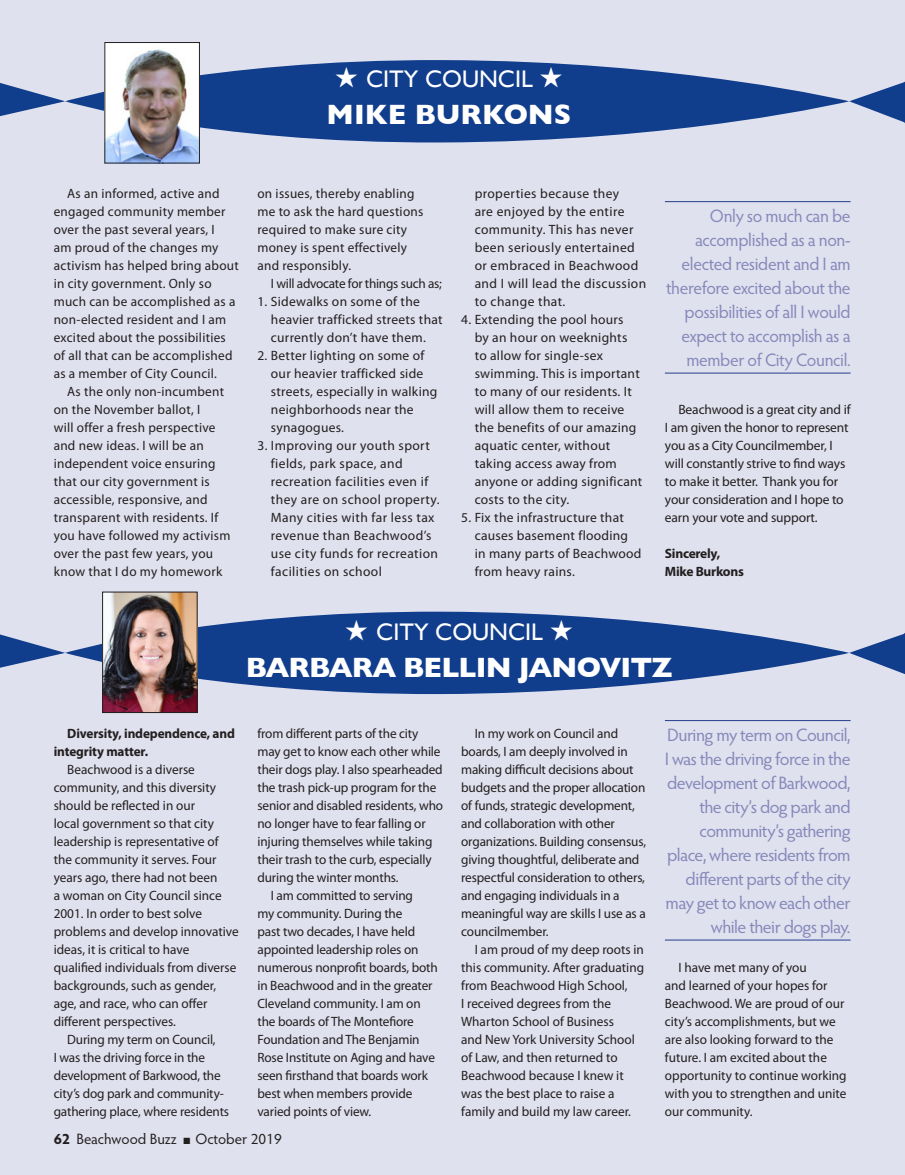
<style>
.page{position:relative;width:905px;height:1175px;background:#fff}
.page>*{position:absolute;margin:0;border:0;box-sizing:border-box;transform-origin:0 0}
.Main_Header{font:700 28.5px "Gill Sans";letter-spacing:-.03em;color:#fff}
.Main_Header-2{font:700 28.5px "Gill Sans";color:#fff}
.Main_Header-3{font:24px "Gill Sans";color:#fff}
.Callout{font:18px/24px "Hypatia Sans Pro";letter-spacing:-.03em;color:#8688ba;text-align:right}
.t1{font:15px "Hypatia Sans Pro";color:#231f20}
.Text_Indent{font:13.5px/18px "Myriad Pro";letter-spacing:-.005em;color:#231f20}
.Hanging_Indent{font:13.5px/18px "Myriad Pro";letter-spacing:.02em;color:#231f20}
.Text_Indent-2{font:13.5px/18px "Myriad Pro";letter-spacing:.02em;color:#231f20}
.Text_Indent-3{font:700 13.5px/18px "Myriad Pro";letter-spacing:-.01em;color:#231f20}
.Text_No_Indent{font:700 13.5px "Myriad Pro";letter-spacing:-.02em;color:#231f20}
.s1{font-weight:700}
</style>
<div class="page">
<div style="left:0;top:0;width:904px;height:1174px;background:#e0e1ee"></div>
<svg style="left:904px;top:61px;width:1px;height:84px"></svg>
<svg style="left:904px;top:612px;width:1px;height:84px"></svg>
<svg style="left:0;top:59px;width:904px;height:84px;fill:#103d8c"></svg>
<svg style="left:0;top:611px;width:904px;height:84px;fill:#103d8c"></svg>
<img style="left:107px;top:44px;width:91px;height:117px">
<div style="left:105px;top:42px;width:95px;height:121px;border:1px solid #231f20"></div>
<img style="left:104px;top:594px;width:91px;height:117px">
<div style="left:102px;top:592px;width:95px;height:121px;border:1px solid #231f20"></div>
<hr style="left:665px;top:720px;width:185px;height:1px;background:#253f8e">
<hr style="left:665px;top:939px;width:185px;height:1px;background:#253f8e">
<hr style="left:665px;top:201px;width:185px;height:1px;background:#253f8e">
<hr style="left:665px;top:373px;width:185px;height:1px;background:#253f8e">
<p class="Main_Header-3" style="left:335px;top:64px;width:230px">★ CITY COUNCIL ★</p>
<p class="Main_Header-2" style="left:326px;top:92px;width:246px">MIKE BURKONS</p>
<p class="Text_Indent-2" style="left:54px;top:185px;width:187px;text-indent:13px">As an informed, active and engaged community member over the past several years, I<br>am proud of the changes my activism has helped bring about in city government. Only so much can be accomplished as a non-elected resident and I am excited about the possibilities of all that can be accomplished as a member of City Council.</p>
<p class="Text_Indent-2" style="left:54px;top:383px;width:178px;text-indent:13px">As the only non-incumbent on the November ballot, I<br>will offer a fresh perspective and new ideas. I will be an independent voice ensuring that our city government is accessible, responsive, and transparent with residents. If you have followed my activism over the past few years, you know that I do my homework</p>
<p class="Text_Indent-2" style="left:257px;top:185px;width:167px">on issues, thereby enabling me to ask the hard questions required to make sure city money is spent effectively and responsibly.</p>
<p class="Text_Indent" style="left:271px;top:275px;width:172px">I will advocate for things such as;</p>
<p class="Hanging_Indent" style="left:271px;top:293px;width:173px;text-indent:-14px">1. Sidewalks on some of the heavier trafficked streets that currently don’t have them.</p>
<p class="Hanging_Indent" style="left:271px;top:347px;width:168px;text-indent:-14px">2. Better lighting on some of our heavier trafficked side streets, especially in walking neighborhoods near the synagogues.</p>
<p class="Hanging_Indent" style="left:271px;top:437px;width:170px;text-indent:-14px">3. Improving our youth sport fields, park space, and recreation facilities even if they are on school property.<br>Many cities with far less tax revenue than Beachwood’s use city funds for recreation facilities on school</p>
<p class="Hanging_Indent" style="left:474px;top:185px;width:173px">properties because they<br>are enjoyed by the entire community. This has never been seriously entertained or embraced in Beachwood and I will lead the discussion to change that.</p>
<p class="Hanging_Indent" style="left:474px;top:311px;width:169px;text-indent:-14px">4. Extending the pool hours<br>by an hour on weeknights to allow for single-sex swimming. This is important to many of our residents. It will allow them to receive the benefits of our amazing aquatic center, without taking access away from anyone or adding significant costs to the city.</p>
<p class="Hanging_Indent" style="left:474px;top:509px;width:168px;text-indent:-14px">5. Fix the infrastructure that causes basement flooding in many parts of Beachwood from heavy rains.</p>
<p class="Callout" style="left:666px;top:203px;width:186px">Only so much can be accomplished as a non&shy;elected resident and I am therefore excited about the possibilities of all I would expect to accomplish as a member of City Council.</p>
<p class="Text_Indent" style="left:665px;top:401px;width:187px;text-indent:14px">Beachwood is a great city and if<br>I am given the honor to represent you as a City Councilmember, I will constantly strive to find ways to make it better. Thank you for your consideration and I hope to earn your vote and support.</p>
<p class="Text_No_Indent" style="left:665px;top:546px;width:57px">Sincerely,</p>
<p class="Text_No_Indent" style="left:665px;top:564px;width:81px">Mike Burkons</p>
<p class="Main_Header-3" style="left:345px;top:617px;width:230px">★ CITY COUNCIL ★</p>
<p class="Main_Header" style="left:246px;top:645px;width:428px">BARBARA BELLIN JANOVITZ</p>
<p class="Text_Indent-3" style="left:54px;top:725px;width:183px;text-indent:13px">Diversity, independence, and integrity matter.</p>
<p class="Text_Indent" style="left:54px;top:761px;width:186px;text-indent:14px">Beachwood is a diverse community, and this diversity should be reflected in our<br>local government so that city leadership is representative of the community it serves. Four years ago, there had not been<br>a woman on City Council since<br>2001. In order to best solve problems and develop innovative ideas, it is critical to have qualified individuals from diverse backgrounds, such as gender, age, and race, who can offer different perspectives.</p>
<p class="Text_Indent" style="left:54px;top:1031px;width:177px;text-indent:13px">During my term on Council,<br>I was the driving force in the development of Barkwood, the city’s dog park and community&shy;gathering place, where residents</p>
<p class="Text_Indent" style="left:257px;top:725px;width:187px">from different parts of the city may get to know each other while their dogs play. I also spearheaded the trash pick-up program for the senior and disabled residents, who no longer have to fear falling or injuring themselves while taking their trash to the curb, especially during the winter months.</p>
<p class="Text_Indent" style="left:257px;top:887px;width:182px;text-indent:13px">I am committed to serving<br>my community. During the<br>past two decades, I have held appointed leadership roles on numerous nonprofit boards, both in Beachwood and in the greater<br>Cleveland community. I am on the boards of The Montefiore<br>Foundation and The Benjamin<br>Rose Institute on Aging and have seen firsthand that boards work best when members provide varied points of view.</p>
<p class="Text_Indent" style="left:461px;top:725px;width:186px;text-indent:13px">In my work on Council and boards, I am deeply involved in making difficult decisions about budgets and the proper allocation of funds, strategic development, and collaboration with other organizations. Building consensus, giving thoughtful, deliberate and respectful consideration to others, and engaging individuals in a meaningful way are skills I use as a councilmember.</p>
<p class="Text_Indent" style="left:461px;top:941px;width:184px;text-indent:13px">I am proud of my deep roots in this community. After graduating from Beachwood High School,<br>I received degrees from the<br>Wharton School of Business<br>and New York University School of Law, and then returned to<br>Beachwood because I knew it was the best place to raise a family and build my law career.</p>
<p class="Callout" style="left:665px;top:722px;width:187px">During my term on Council,<br>I was the driving force in the development of Barkwood, the city’s dog park and community’s gathering place, where residents from different parts of the city may get to know each other while their dogs play.</p>
<p class="Text_Indent" style="left:665px;top:959px;width:183px;text-indent:14px">I have met many of you<br>and learned of your hopes for<br>Beachwood. We are proud of our city’s accomplishments, but we are also looking forward to the future. I am excited about the opportunity to continue working with you to strengthen and unite our community.</p>
<p class="t1" style="left:54px;top:1128px;width:230px"><span class="s1">62</span> Beachwood Buzz ■ October 2019</p>
</div>
